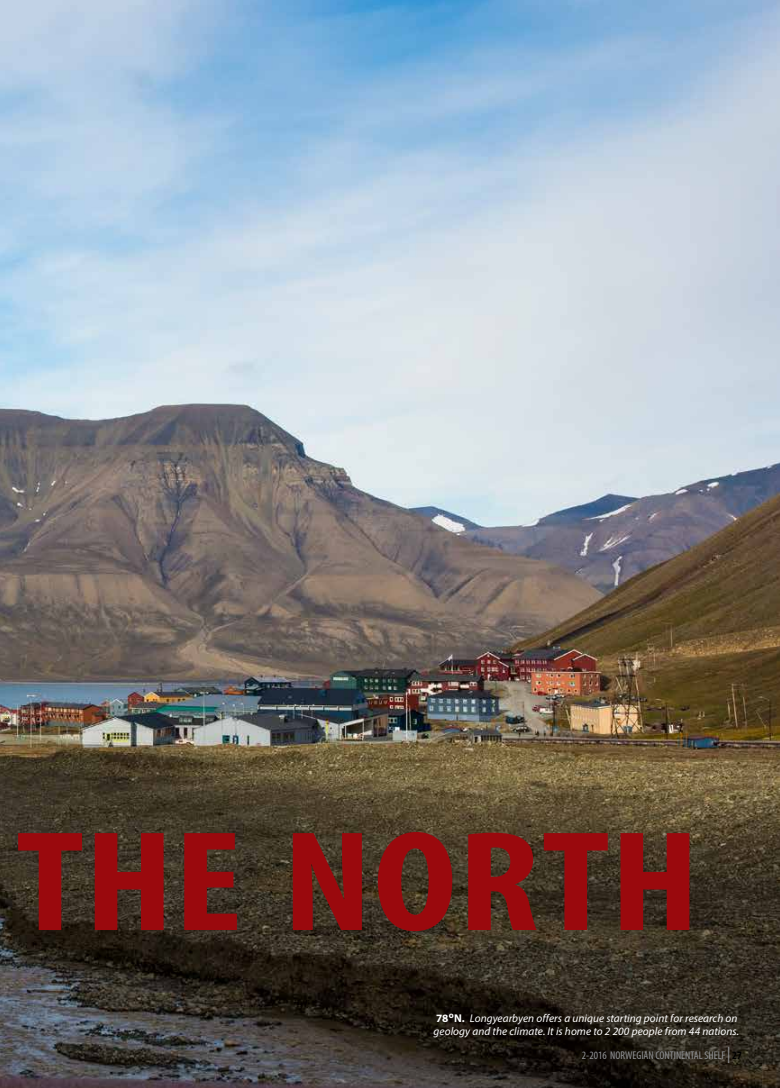
<style>
.page{position:relative;width:780px;height:1088px;background:#fff}
.page>*{position:absolute;margin:0;border:0;box-sizing:border-box;transform-origin:0 0}
.t1{font:700 condensed 143.75px "Myriad Pro";letter-spacing:.005em;color:#9a090d;scale:1.2 1}
.t2{font:italic 11.25px/12.5px "Myriad Pro";letter-spacing:.005em;color:#fff}
.t3{font:condensed 11.25px "Myriad Pro";color:#939598}
.s1{font-weight:700;font-style:normal}
.s2{font-size:16.25px}
.s3{font-weight:700;color:#000}
</style>
<div class="page">
<img style="left:0;top:0;width:780px;height:1088px">
<h1 class="t1" style="left:16px;top:792px;width:571px">THE NORTH</h1>
<p class="t2" style="left:433px;top:1012px;width:307px"><span class="s1">78</span><sup>o</sup><span class="s1">N.</span> Longyearbyen offers a unique starting point for research on geology and the climate. It is home to 2 200 people from 44 nations.</p>
<p class="t3" style="left:582px;top:1049px;width:161px">2-2016 NORWEGIAN CONTINENTAL SHELF <span class="s2">|</span> <span class="s3">27</span></p>
</div>
